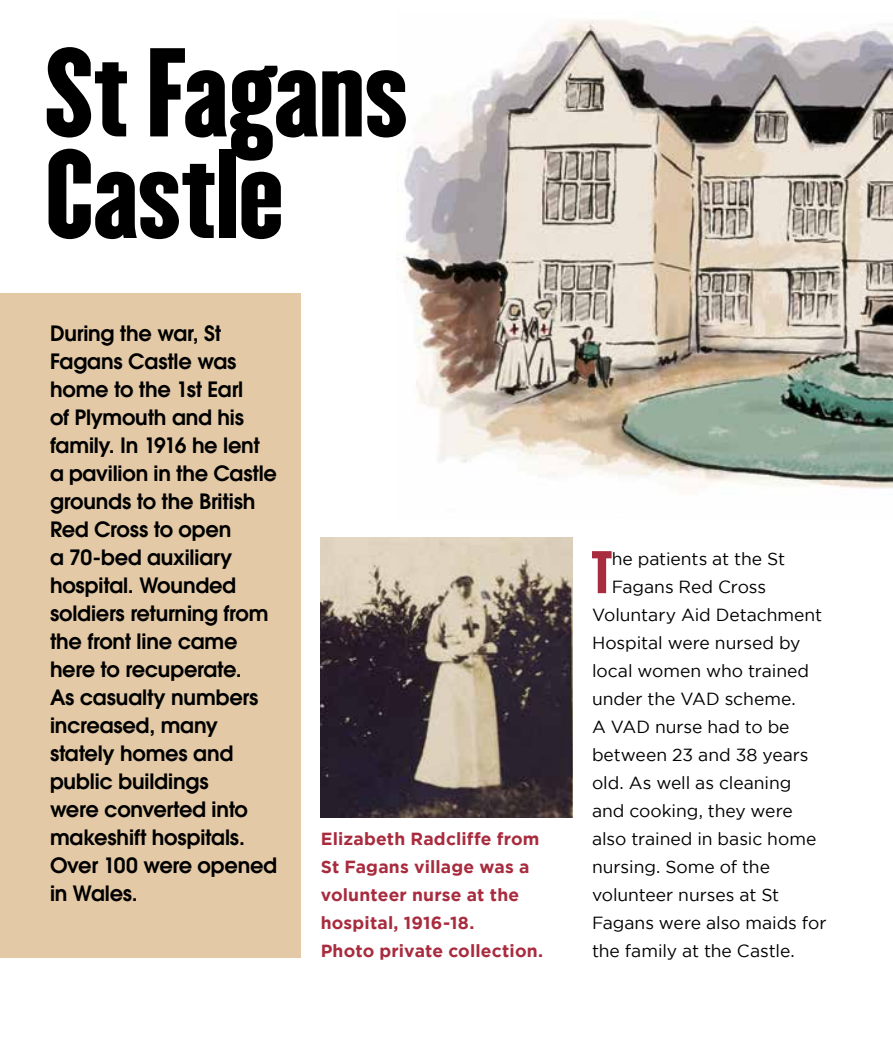
<style>
.page{position:relative;width:893px;height:1042px;background:#fff}
.page>*{position:absolute;margin:0;border:0;box-sizing:border-box;transform-origin:0 0}
.t1{font:110.25px/101.5px "Champion HTF Lightweight";letter-spacing:-.01em;color:#000}
.t2{font:52.5px "Champion HTF Lightweight";color:#a82b3e}
.t3{font:600 21px/28px "Avant Garde";letter-spacing:-.01em;color:#000}
.t4{font:17.5px "Gotham";color:#000}
.t5{font:700 17.5px/28px "Gotham";letter-spacing:.01em;color:#a82b3e}
</style>
<div class="page">
<img style="left:403px;top:20px;width:490px;height:469px">
<div style="left:0;top:293px;width:301px;height:664px;background:#e3c9a5"></div>
<img style="left:321px;top:537px;width:251px;height:280px">
<h1 class="t1" style="left:45px;top:44px;width:365px">St Fagans<br>Castle</h1>
<p class="t3" style="left:50px;top:319px;width:228px">During the war, St<br>Fagans Castle was home to the 1st Earl<br>of Plymouth and his family. In 1916 he lent a pavilion in the Castle grounds to the British<br>Red Cross to open<br>a 70-bed auxiliary hospital. Wounded soldiers returning from the front line came here to recuperate.<br>As casualty numbers increased, many stately homes and public buildings<br>were converted into makeshift hospitals.<br>Over 100 were opened in Wales.</p>
<p class="t5" style="left:321px;top:825px;width:224px">Elizabeth Radcliffe from<br>St Fagans village was a volunteer nurse at the hospital, 1916-18.<br>Photo private collection.</p>
<h2 class="t2" style="left:591px;top:537px;width:22px">T</h2>
<p class="t4" style="left:612px;top:549px;width:175px">he patients at the St</p>
<p class="t4" style="left:612px;top:577px;width:156px">Fagans Red Cross</p>
<p class="t4" style="left:592px;top:605px;width:232px">Voluntary Aid Detachment</p>
<p class="t4" style="left:592px;top:633px;width:210px">Hospital were nursed by</p>
<p class="t4" style="left:592px;top:661px;width:219px">local women who trained</p>
<p class="t4" style="left:592px;top:689px;width:205px">under the VAD scheme.</p>
<p class="t4" style="left:592px;top:717px;width:199px">A VAD nurse had to be</p>
<p class="t4" style="left:592px;top:745px;width:218px">between 23 and 38 years</p>
<p class="t4" style="left:592px;top:773px;width:201px">old. As well as cleaning</p>
<p class="t4" style="left:592px;top:801px;width:202px">and cooking, they were</p>
<p class="t4" style="left:592px;top:829px;width:226px">also trained in basic home</p>
<p class="t4" style="left:592px;top:857px;width:180px">nursing. Some of the</p>
<p class="t4" style="left:592px;top:885px;width:189px">volunteer nurses at St</p>
<p class="t4" style="left:592px;top:913px;width:236px">Fagans were also maids for</p>
<p class="t4" style="left:592px;top:941px;width:204px">the family at the Castle.</p>
</div>
